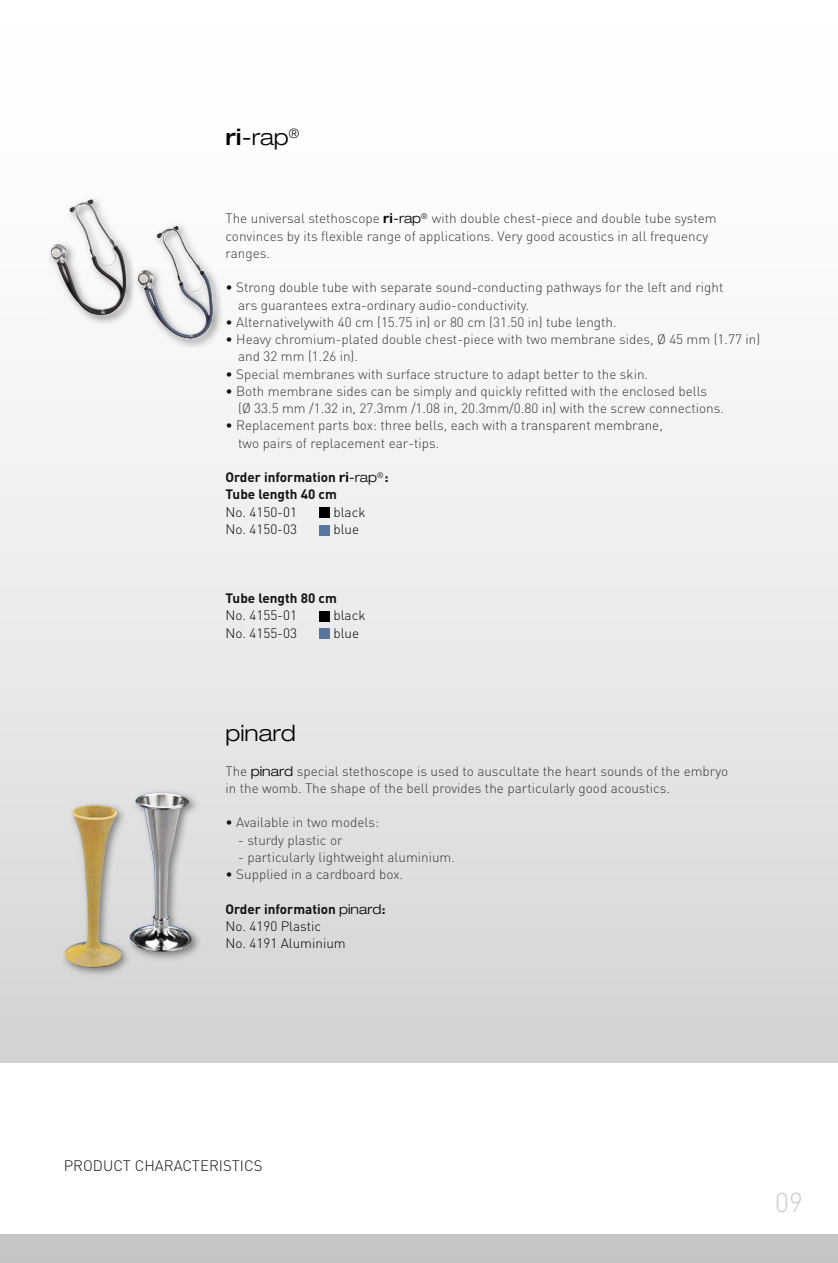
<style>
.page{position:relative;width:838px;height:1263px;background:#fff}
.page>*{position:absolute;margin:0;border:0;box-sizing:border-box;transform-origin:0 0}
.t1{font:300 27px "FFDIN";color:#ccc}
.t2{font:300 expanded 22.5px "Helvetica Neue";color:#000}
.t3{font:300 15px "FFDIN";color:#121212}
.t4{font:300 13.5px/17.2px "FFDIN";color:#363636}
.t5{font:300 13.5px/17.2px "FFDIN";color:#000}
.t6{font:700 13.5px/17.2px "FFDIN";color:#121212}
.s1{font-weight:500}
.s2{font-family:"Helvetica Neue";font-weight:500;font-stretch:expanded;color:#000}
.s3{font-family:"Helvetica Neue";font-stretch:expanded;color:#000}
.s4{color:#121212}
.s5{font-family:"Helvetica Neue";font-weight:300;font-stretch:expanded;color:#000}
.s6{font-weight:700;color:#121212}
.s7{font-family:"Helvetica Neue";font-stretch:expanded}
</style>
<div class="page">
<img style="left:0;top:403px;width:838px;height:860px">
<div style="left:0;top:1063px;width:838px;height:170px;background:#fff"></div>
<img style="left:136px;top:224px;width:87px;height:124px">
<img style="left:137px;top:233px;width:69px;height:105px">
<img style="left:49px;top:198px;width:85px;height:126px">
<img style="left:134px;top:278px;width:2px;height:10px">
<img style="left:51px;top:199px;width:69px;height:110px">
<img style="left:61px;top:789px;width:140px;height:188px">
<img style="left:65px;top:793px;width:126px;height:174px">
<div style="left:319px;top:525px;width:11px;height:11px;background:#58779e"></div>
<div style="left:319px;top:508px;width:11px;height:10px;background:#000"></div>
<div style="left:319px;top:629px;width:11px;height:10px;background:#58779e"></div>
<div style="left:319px;top:611px;width:11px;height:11px;background:#000"></div>
<h2 class="t2" style="left:225px;top:129px;width:75px"><span class="s1">ri</span>-rap<sup>®</sup></h2>
<p class="t4" style="left:225px;top:212px;width:493px">The universal stethoscope <span class="s2">ri</span><span class="s3">-rap</span><sup>®</sup> with double chest-piece and double tube system convinces by its flexible range of applications. Very good acoustics in all frequency ranges.</p>
<p class="t4" style="left:238px;top:281px;width:487px;text-indent:-13px"><span class="s4">•</span> Strong double tube with separate sound-conducting pathways for the left and right ars guarantees extra-ordinary audio-conductivity.</p>
<p class="t4" style="left:225px;top:315px;width:393px"><span class="s4">•</span> Alternativelywith 40 cm (15.75 in) or 80 cm (31.50 in) tube length.</p>
<p class="t4" style="left:238px;top:332px;width:523px;text-indent:-13px"><span class="s4">•</span> Heavy chromium-plated double chest-piece with two membrane sides, Ø 45 mm (1.77 in) and 32 mm (1.26 in).</p>
<p class="t4" style="left:225px;top:367px;width:424px"><span class="s4">•</span> Special membranes with surface structure to adapt better to the skin.</p>
<p class="t4" style="left:238px;top:384px;width:487px;text-indent:-13px"><span class="s4">•</span> Both membrane sides can be simply and quickly refitted with the enclosed bells<br>(Ø 33.5 mm /1.32 in, 27.3mm /1.08 in, 20.3mm/0.80 in) with the screw connections.</p>
<p class="t4" style="left:238px;top:419px;width:426px;text-indent:-13px"><span class="s4">•</span> Replacement parts box: three bells, each with a transparent membrane, two pairs of replacement ear-tips.</p>
<p class="t6" style="left:225px;top:470px;width:165px">Order information <span class="s2">ri</span><span class="s5">-rap</span><sup>®</sup>:<br>Tube length 40 cm</p>
<p class="t5" style="left:225px;top:505px;width:73px">No. 4150-01</p>
<p class="t5" style="left:333px;top:505px;width:34px">black</p>
<p class="t5" style="left:225px;top:522px;width:73px">No. 4150-03</p>
<p class="t5" style="left:333px;top:522px;width:27px">blue</p>
<p class="t6" style="left:225px;top:591px;width:113px">Tube length 80 cm</p>
<p class="t5" style="left:225px;top:608px;width:73px">No. 4155-01</p>
<p class="t5" style="left:333px;top:608px;width:34px">black</p>
<p class="t5" style="left:225px;top:626px;width:73px">No. 4155-03</p>
<p class="t5" style="left:333px;top:626px;width:27px">blue</p>
<h2 class="t2" style="left:225px;top:725px;width:72px">pinard</h2>
<p class="t4" style="left:225px;top:764px;width:504px">The <span class="s3">pinard</span> special stethoscope is used to auscultate the heart sounds of the embryo in the womb. The shape of the bell provides the particularly good acoustics.</p>
<p class="t4" style="left:225px;top:815px;width:155px"><span class="s4">•</span> Available in two models:</p>
<p class="t4" style="left:238px;top:833px;width:106px">- sturdy plastic or</p>
<p class="t4" style="left:238px;top:850px;width:218px">- particularly lightweight aluminium.</p>
<p class="t4" style="left:225px;top:867px;width:179px"><span class="s4">•</span> Supplied in a cardboard box.</p>
<p class="t5" style="left:225px;top:902px;width:162px"><span class="s6">Order information</span> <span class="s7">pinard</span><span class="s6">:<br></span>No. 4190 Plastic<br>No. 4191 Aluminium</p>
<p class="t3" style="left:64px;top:1160px;width:200px">PRODUCT CHARACTERISTICS</p>
<h1 class="t1" style="left:775px;top:1193px;width:29px">09</h1>
</div>
